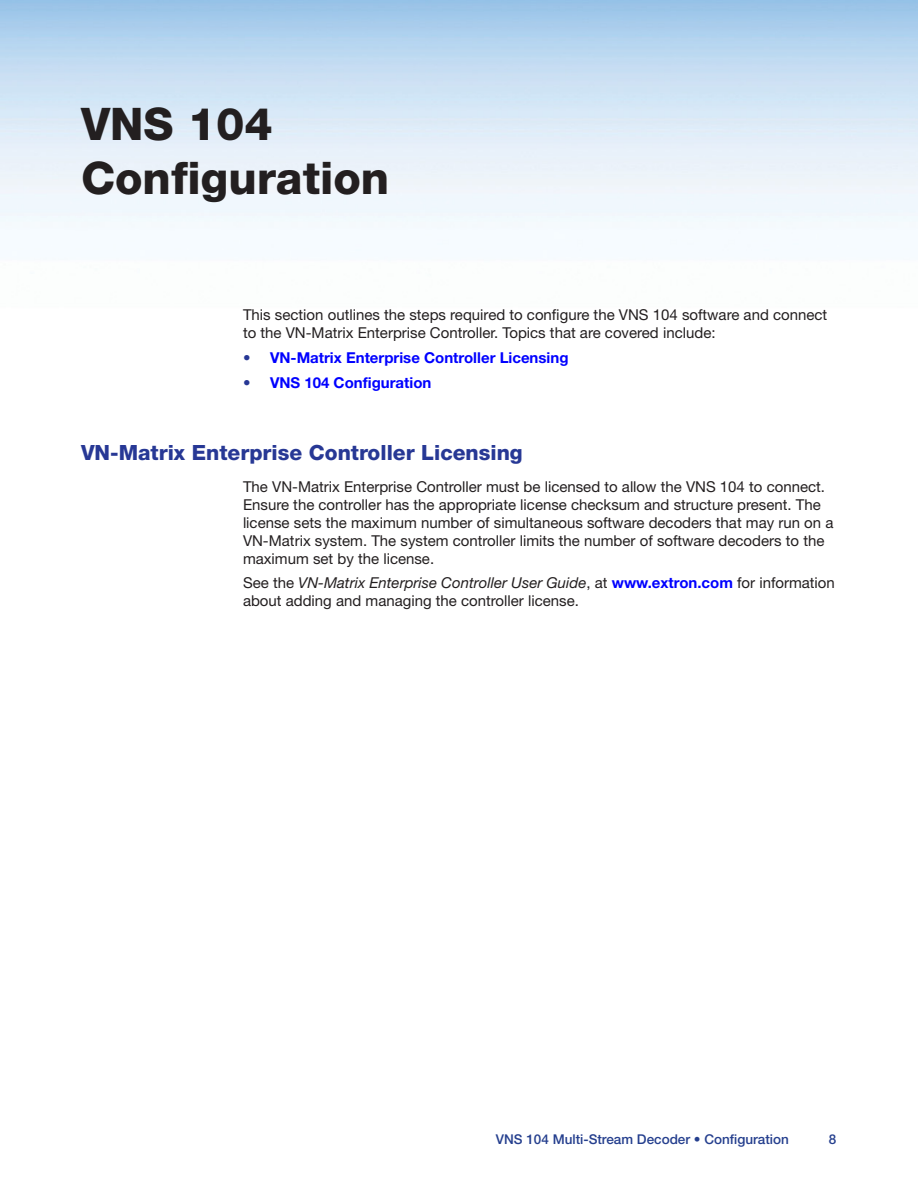
<style>
.page{position:relative;width:918px;height:1188px;background:#fff}
.page>*{position:absolute;margin:0;border:0;box-sizing:border-box;transform-origin:0 0}
.Section{font:800 45px/54px "Helvetica Neue LT Std";color:#231f20}
.Heading_1_-_lpg{font:800 21px "Helvetica Neue LT Std";color:#273895}
.Body_-_lpg{font:15px/18px "Helvetica Neue LT Std";color:#231f20}
.Bulleted_list_1st{font:700 15px "Helvetica Neue LT Std";color:#00f}
.Header_and_Footer{font:500 13.5px "Helvetica Neue LT Std";color:#253f8e}
.s1{font-weight:400;color:#273895}
.s2{font-style:italic}
.s3{font-weight:700;color:#00f}
</style>
<div class="page">
<p class="Section" style="left:81px;top:97px;width:310px">VNS 104<br>Configuration</p>
<p class="Body_-_lpg" style="left:243px;top:306px;width:586px">This section outlines the steps required to configure the VNS 104 software and connect to the VN‑Matrix Enterprise Controller. Topics that are covered include:</p>
<p class="Bulleted_list_1st" style="left:243px;top:348px;width:327px"><span class="s1">•</span> VN‑Matrix Enterprise Controller Licensing</p>
<p class="Bulleted_list_1st" style="left:243px;top:373px;width:190px"><span class="s1">•</span> VNS 104 Configuration</p>
<p class="Heading_1_-_lpg" style="left:81px;top:440px;width:443px">VN‑Matrix Enterprise Controller Licensing</p>
<p class="Body_-_lpg" style="left:243px;top:477px;width:592px">The VN‑Matrix Enterprise Controller must be licensed to allow the VNS 104 to connect.<br>Ensure the controller has the appropriate license checksum and structure present. The license sets the maximum number of simultaneous software decoders that may run on a VN-Matrix system. The system controller limits the number of software decoders to the maximum set by the license.</p>
<p class="Body_-_lpg" style="left:243px;top:574px;width:593px">See the <span class="s2">VN‑Matrix Enterprise Controller User Guide</span>, at <span class="s3">www.extron.com</span> for information about adding and managing the controller license.</p>
<p class="Header_and_Footer" style="left:496px;top:1131px;width:295px">VNS 104 Multi‑Stream Decoder • Configuration</p>
<p class="Header_and_Footer" style="left:829px;top:1131px;width:9px">8</p>
</div>
